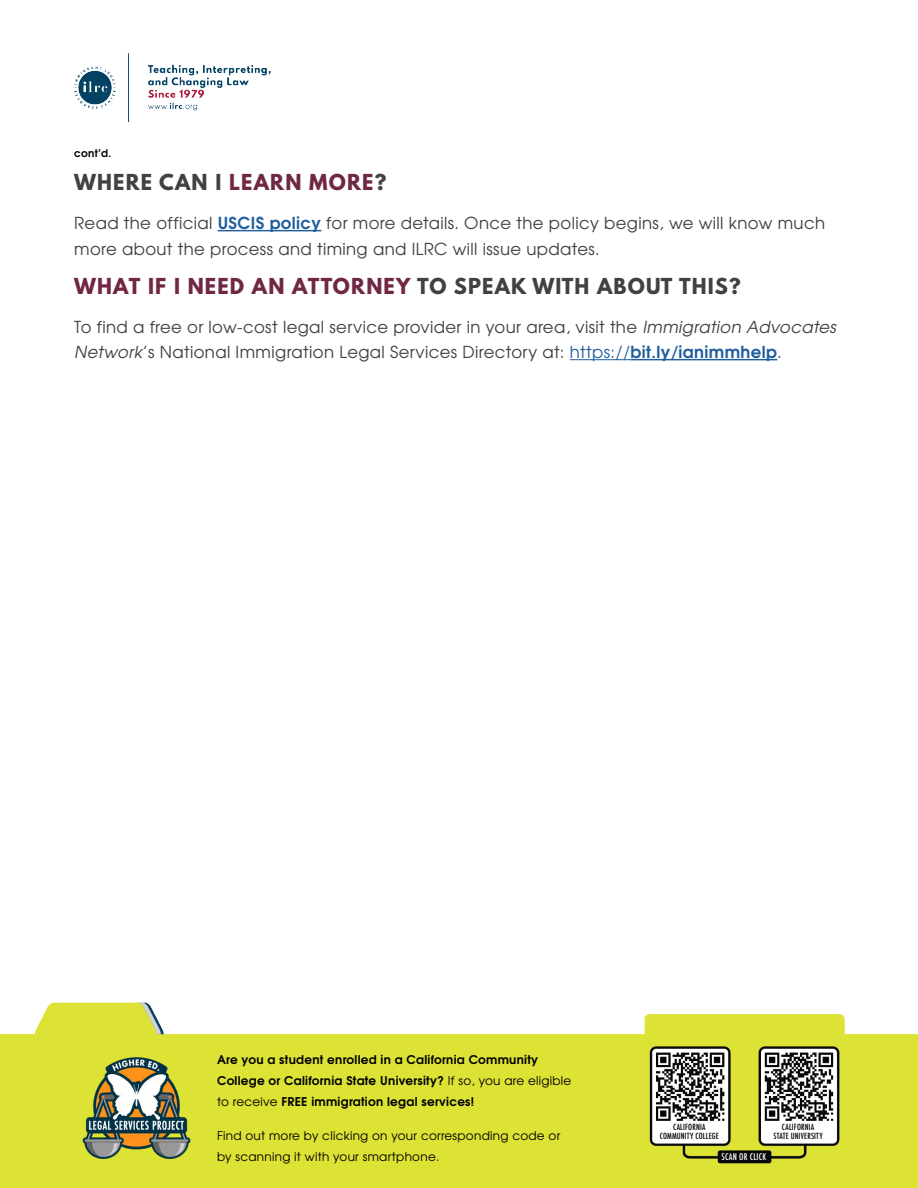
<style>
.page{position:relative;width:918px;height:1188px;background:#fff}
.page>*{position:absolute;margin:0;border:0;box-sizing:border-box;transform-origin:0 0}
.t1{font:700 19.5px "League Spartan";letter-spacing:.06em;color:#702744}
.t2{font:700 19.5px "League Spartan";letter-spacing:.06em;color:#414042}
.t3{font:16.5px/25.5px "Te X Gyre Adventor";letter-spacing:.02em;color:#414042}
.t4{font:700 12px/21px "Te X Gyre Adventor";letter-spacing:.02em;color:#000}
.t5{font:12px/21px "Te X Gyre Adventor";letter-spacing:.02em;color:#000}
.t6{font:700 10.5px "Te X Gyre Adventor";color:#000}
.t7{font:500 condensed 9px "Futura";letter-spacing:.02em;color:#fff}
.t8{font:500 condensed 8.25px/9px "Futura";letter-spacing:.02em;color:#000;text-align:center}
.s1{color:#702744}
.s2{font-weight:700;color:#215e9e}
.s3{color:#414042}
.s4{font-style:italic}
.s5{color:#215e9e}
.s6{font-weight:400}
</style>
<div class="page">
<img style="left:0;top:229px;width:918px;height:959px">
<img style="left:74px;top:53px;width:196px;height:69px">
<img style="left:76px;top:1047px;width:122px;height:122px">
<hr style="left:218px;top:230px;width:103px;height:1px;background:#215e9e">
<hr style="left:570px;top:359px;width:61px;height:1px;background:#215e9e">
<hr style="left:631px;top:359px;width:146px;height:1px;background:#215e9e">
<p class="t6" style="left:74px;top:144px;width:39px">cont’d.</p>
<h2 class="t2" style="left:74px;top:167px;width:314px">WHERE CAN I <span class="s1">LEARN MORE</span>?</h2>
<p class="t3" style="left:74px;top:209px;width:752px">Read the official <span class="s2">USCIS policy</span> for more details. Once the policy begins, we will know much more about the process and timing and ILRC will issue updates.</p>
<h2 class="t1" style="left:74px;top:270px;width:668px">WHAT IF I NEED AN ATTORNEY <span class="s3">TO SPEAK WITH ABOUT THIS?</span></h2>
<p class="t3" style="left:74px;top:313px;width:768px">To find a free or low-cost legal service provider in your area, visit the <span class="s4">Immigration Advocates<br>Network</span>’s National Immigration Legal Services Directory at: <span class="s5">https://</span><span class="s2">bit.ly/ianimmhelp</span>.</p>
<p class="t4" style="left:217px;top:1048px;width:356px">Are you a student enrolled in a California Community<br>College or California State University? <span class="s6">If so, you are eligible to receive</span> FREE immigration legal services!</p>
<p class="t5" style="left:217px;top:1125px;width:345px">Find out more by clicking on your corresponding code or by scanning it with your smartphone.</p>
<p class="t8" style="left:660px;top:1123px;width:61px">CALIFORNIA<br>COMMUNITY COLLEGE</p>
<p class="t8" style="left:773px;top:1123px;width:51px">CALIFORNIA<br>STATE UNIVERSITY</p>
<p class="t7" style="left:721px;top:1151px;width:46px">SCAN OR CLICK</p>
</div>
